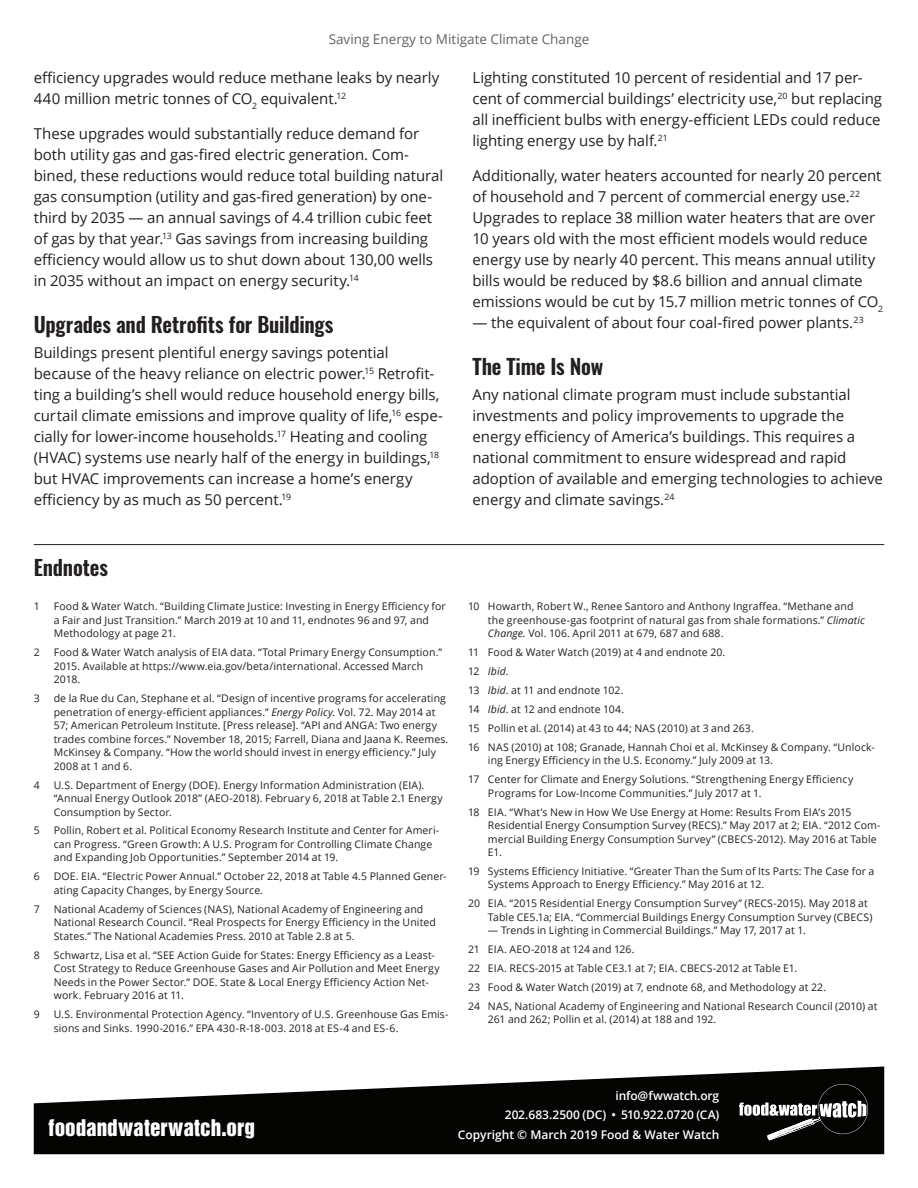
<style>
.page{position:relative;width:918px;height:1188px;background:#fff}
.page>*{position:absolute;margin:0;border:0;box-sizing:border-box;transform-origin:0 0}
.Section_Head{font:600 21px "Oswald";letter-spacing:-.01em;color:#231f20}
.t1{font:21px "Helvetica Inserat LT Pro";letter-spacing:.005em;color:#fff}
.Main_Text{font:15px/21px "Open Sans";letter-spacing:-.005em;color:#231f20}
.t2{font:13.5px "Open Sans";color:#636366}
.t3{font:600 12px/19.5px "Open Sans";color:#fff;text-align:right}
.Endnotes_Text{font:10.5px/13.5px "Open Sans";letter-spacing:.01em;color:#231f20}
.Endnotes_Text-2{font:italic 10.5px "Open Sans";color:#231f20}
.s1{font-style:italic}
.s2{font-style:normal}
</style>
<div class="page">
<svg style="left:34px;top:1066px;width:850px;height:88px;fill:#040503"></svg>
<svg style="left:739px;top:1084px;width:129px;height:56px;background:#373836"></svg>
<hr style="left:34px;top:544px;width:850px;height:1px;background:#231f20">
<p class="t2" style="left:329px;top:30px;width:262px">Saving Energy to Mitigate Climate Change</p>
<p class="Main_Text" style="left:34px;top:67px;width:407px">efficiency upgrades would reduce methane leaks by nearly<br>440 million metric tonnes of CO<sub>2</sub> equivalent.<sup>12</sup></p>
<p class="Main_Text" style="left:34px;top:123px;width:411px">These upgrades would substantially reduce demand for both utility gas and gas-fired electric generation. Com&shy;bined, these reductions would reduce total building natural gas consumption (utility and gas-fired generation) by one&shy;third by 2035 — an annual savings of 4.4 trillion cubic feet of gas by that year.<sup>13</sup> Gas savings from increasing building efficiency would allow us to shut down about 130,00 wells in 2035 without an impact on energy security.<sup>14</sup></p>
<p class="Section_Head" style="left:34px;top:310px;width:301px">Upgrades and Retrofits for Buildings</p>
<p class="Main_Text" style="left:34px;top:341px;width:411px">Buildings present plentiful energy savings potential because of the heavy reliance on electric power.<sup>15</sup> Retrofit&shy;ting a building’s shell would reduce household energy bills, curtail climate emissions and improve quality of life,<sup>16</sup> espe&shy;cially for lower-income households.<sup>17</sup> Heating and cooling (HVAC) systems use nearly half of the energy in buildings,<sup>18 </sup>but HVAC improvements can increase a home’s energy efficiency by as much as 50 percent.<sup>19</sup></p>
<p class="Section_Head" style="left:34px;top:553px;width:76px">Endnotes</p>
<p class="Endnotes_Text" style="left:34px;top:600px;width:8px">1</p>
<p class="Endnotes_Text" style="left:54px;top:600px;width:394px">Food &amp; Water Watch. “Building Climate Justice: Investing in Energy Efficiency for a Fair and Just Transition.” March 2019 at 10 and 11, endnotes 96 and 97, and<br>Methodology at page 21.</p>
<p class="Endnotes_Text" style="left:34px;top:645px;width:8px">2</p>
<p class="Endnotes_Text" style="left:54px;top:645px;width:390px">Food &amp; Water Watch analysis of EIA data. “Total Primary Energy Consumption.”<br>2015. Available at https://www.eia.gov/beta/international. Accessed March<br>2018.</p>
<p class="Endnotes_Text" style="left:34px;top:691px;width:8px">3</p>
<p class="Endnotes_Text" style="left:54px;top:691px;width:396px">de la Rue du Can, Stephane et al. “Design of incentive programs for accelerating penetration of energy-efficient appliances.” <span class="s1">Energy Policy</span>. Vol. 72. May 2014 at 57; American Petroleum Institute. [Press release]. “API and ANGA: Two energy trades combine forces.” November 18, 2015; Farrell, Diana and Jaana K. Reemes.<br>McKinsey &amp; Company. “How the world should invest in energy efficiency.” July 2008 at 1 and 6.</p>
<p class="Endnotes_Text" style="left:34px;top:778px;width:8px">4</p>
<p class="Endnotes_Text" style="left:54px;top:778px;width:391px">U.S. Department of Energy (DOE). Energy Information Administration (EIA). “Annual Energy Outlook 2018” (AEO-2018). February 6, 2018 at Table 2.1 Energy<br>Consumption by Sector.</p>
<p class="Endnotes_Text" style="left:34px;top:824px;width:8px">5</p>
<p class="Endnotes_Text" style="left:54px;top:824px;width:387px">Pollin, Robert et al. Political Economy Research Institute and Center for Ameri&shy;can Progress. “Green Growth: A U.S. Program for Controlling Climate Change and Expanding Job Opportunities.” September 2014 at 19.</p>
<p class="Endnotes_Text" style="left:34px;top:870px;width:8px">6</p>
<p class="Endnotes_Text" style="left:54px;top:870px;width:394px">DOE. EIA. “Electric Power Annual.” October 22, 2018 at Table 4.5 Planned Gener&shy;ating Capacity Changes, by Energy Source.</p>
<p class="Endnotes_Text" style="left:34px;top:902px;width:8px">7</p>
<p class="Endnotes_Text" style="left:54px;top:902px;width:384px">National Academy of Sciences (NAS), National Academy of Engineering and<br>National Research Council. “Real Prospects for Energy Efficiency in the United<br>States.” The National Academies Press. 2010 at Table 2.8 at 5.</p>
<p class="Endnotes_Text" style="left:34px;top:948px;width:8px">8</p>
<p class="Endnotes_Text" style="left:54px;top:948px;width:387px">Schwartz, Lisa et al. “SEE Action Guide for States: Energy Efficiency as a Least-Cost Strategy to Reduce Greenhouse Gases and Air Pollution and Meet Energy Needs in the Power Sector.” DOE. State &amp; Local Energy Efficiency Action Net&shy;work. February 2016 at 11.</p>
<p class="Endnotes_Text" style="left:34px;top:1007px;width:8px">9</p>
<p class="Endnotes_Text" style="left:54px;top:1007px;width:396px">U.S. Environmental Protection Agency. “Inventory of U.S. Greenhouse Gas Emis&shy;sions and Sinks. 1990-2016.” EPA 430-R-18-003. 2018 at ES-4 and ES-6.</p>
<p class="Main_Text" style="left:472px;top:67px;width:411px">Lighting constituted 10 percent of residential and 17 per&shy;cent of commercial buildings’ electricity use,<sup>20</sup> but replacing all inefficient bulbs with energy-efficient LEDs could reduce lighting energy use by half.<sup>21</sup></p>
<p class="Main_Text" style="left:472px;top:165px;width:412px">Additionally, water heaters accounted for nearly 20 percent of household and 7 percent of commercial energy use.<sup>22<br></sup>Upgrades to replace 38 million water heaters that are over 10 years old with the most efficient models would reduce energy use by nearly 40 percent. This means annual utility bills would be reduced by $8.6 billion and annual climate emissions would be cut by 15.7 million metric tonnes of CO<sub>2</sub></p>
<p class="Main_Text" style="left:473px;top:312px;width:393px">— the equivalent of about four coal-fired power plants.<sup>23</sup></p>
<p class="Section_Head" style="left:472px;top:352px;width:132px">The Time Is Now</p>
<p class="Main_Text" style="left:472px;top:383px;width:412px">Any national climate program must include substantial investments and policy improvements to upgrade the energy efficiency of America’s buildings. This requires a national commitment to ensure widespread and rapid adoption of available and emerging technologies to achieve energy and climate savings.<sup>24</sup></p>
<p class="Endnotes_Text" style="left:488px;top:600px;width:378px;text-indent:-20px">10 Howarth, Robert W., Renee Santoro and Anthony Ingraffea. “Methane and the greenhouse-gas footprint of natural gas from shale formations.” <span class="s1">Climatic<br>Change.</span> Vol. 106. April 2011 at 679, 687 and 688.</p>
<p class="Endnotes_Text" style="left:468px;top:645px;width:259px">11 Food &amp; Water Watch (2019) at 4 and endnote 20.</p>
<p class="Endnotes_Text-2" style="left:468px;top:664px;width:42px"><span class="s2">12</span> Ibid<span class="s2">.</span></p>
<p class="Endnotes_Text" style="left:468px;top:683px;width:157px">13 <span class="s1">Ibid</span>. at 11 and endnote 102.</p>
<p class="Endnotes_Text" style="left:468px;top:702px;width:158px">14 <span class="s1">Ibid</span>. at 12 and endnote 104.</p>
<p class="Endnotes_Text" style="left:468px;top:721px;width:287px">15 Pollin et al. (2014) at 43 to 44; NAS (2010) at 3 and 263.</p>
<p class="Endnotes_Text" style="left:488px;top:740px;width:388px;text-indent:-20px">16 NAS (2010) at 108; Granade, Hannah Choi et al. McKinsey &amp; Company. “Unlock&shy;ing Energy Efficiency in the U.S. Economy.” July 2009 at 13.</p>
<p class="Endnotes_Text" style="left:488px;top:772px;width:367px;text-indent:-20px">17 Center for Climate and Energy Solutions. “Strengthening Energy Efficiency<br>Programs for Low-Income Communities.” July 2017 at 1.</p>
<p class="Endnotes_Text" style="left:488px;top:805px;width:394px;text-indent:-20px">18 EIA. “What’s New in How We Use Energy at Home: Results From EIA’s 2015<br>Residential Energy Consumption Survey (RECS).” May 2017 at 2; EIA. “2012 Com&shy;mercial Building Energy Consumption Survey” (CBECS-2012). May 2016 at Table E1.</p>
<p class="Endnotes_Text" style="left:488px;top:864px;width:388px;text-indent:-20px">19 Systems Efficiency Initiative. “Greater Than the Sum of Its Parts: The Case for a<br>Systems Approach to Energy Efficiency.” May 2016 at 12.</p>
<p class="Endnotes_Text" style="left:488px;top:897px;width:386px;text-indent:-20px">20 EIA. “2015 Residential Energy Consumption Survey” (RECS-2015). May 2018 at<br>Table CE5.1a; EIA. “Commercial Buildings Energy Consumption Survey (CBECS)</p>
<p class="Endnotes_Text" style="left:488px;top:924px;width:319px">— Trends in Lighting in Commercial Buildings.” May 17, 2017 at 1.</p>
<p class="Endnotes_Text" style="left:468px;top:942px;width:168px">21 EIA. AEO-2018 at 124 and 126.</p>
<p class="Endnotes_Text" style="left:468px;top:961px;width:331px">22 EIA. RECS-2015 at Table CE3.1 at 7; EIA. CBECS-2012 at Table E1.</p>
<p class="Endnotes_Text" style="left:468px;top:980px;width:360px">23 Food &amp; Water Watch (2019) at 7, endnote 68, and Methodology at 22.</p>
<p class="Endnotes_Text" style="left:488px;top:999px;width:391px;text-indent:-20px">24 NAS, National Academy of Engineering and National Research Council (2010) at<br>261 and 262; Pollin et al. (2014) at 188 and 192.</p>
<h1 class="t1" style="left:49px;top:1115px;width:208px">foodandwaterwatch.org</h1>
<p class="t3" style="left:458px;top:1086px;width:263px">info@fwwatch.org<br>202.683.2500 (DC) • 510.922.0720 (CA)<br>Copyright © March 2019 Food &amp; Water Watch</p>
</div>
